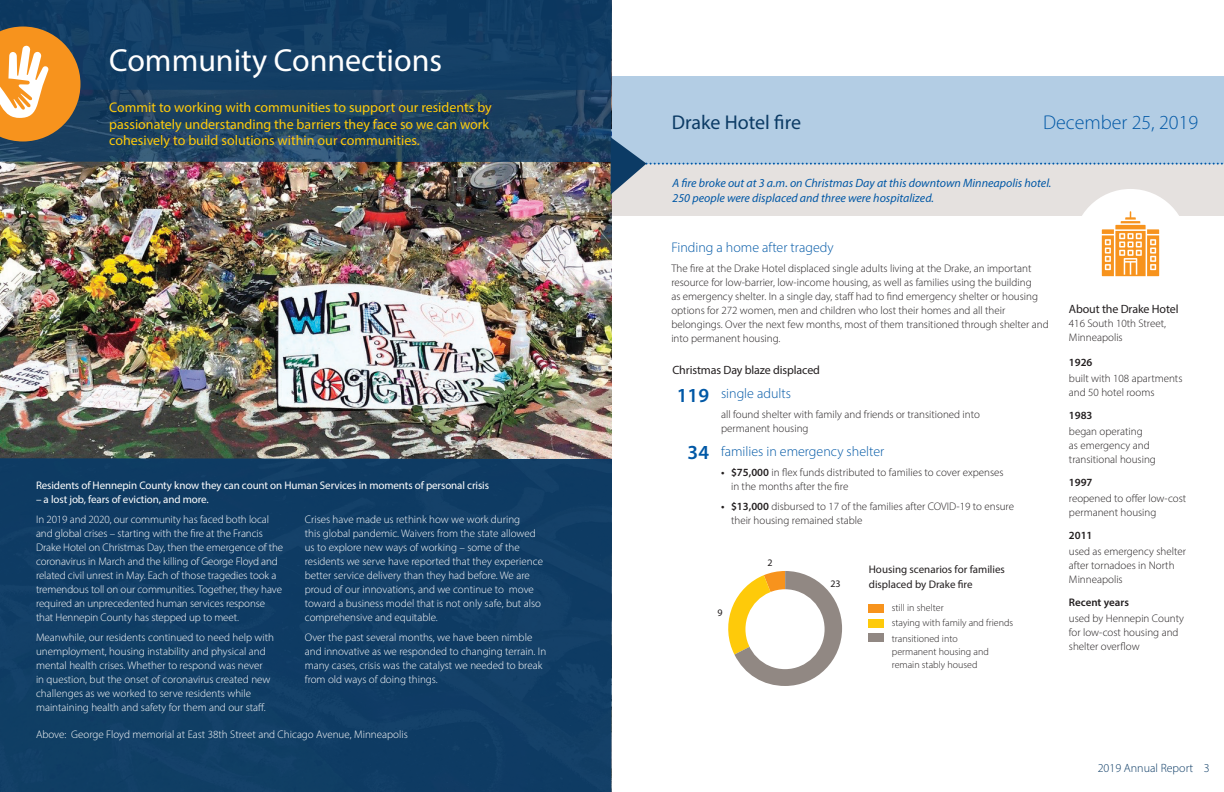
<style>
.page{position:relative;width:1224px;height:792px;background:#fff}
.page>*{position:absolute;margin:0;border:0;box-sizing:border-box;transform-origin:0 0}
.t1{font:32px "Myriad Pro";color:#fff}
.t2{font:300 20px "Myriad Pro";color:#0158a6}
.t3{font:20px "Myriad Pro";color:#0c3b65}
.t4{font:600 20px "Myriad Pro";color:#0158a6}
.t5{font:14px/16.8px "Myriad Pro";color:#feca0a}
.t6{font:300 14px "Myriad Pro";color:#0158a6}
.t7{font:italic 12px/15px "Myriad Pro";color:#0158a6}
.t8{font:12px "Myriad Pro";letter-spacing:-.01em;color:#231f20}
.t9{font:300 12px "Myriad Pro";color:#0c3b65}
.t10{font:300 11px/14px "Myriad Pro";color:#fff}
.t11{font:300 11px/14px "Myriad Pro";color:#231f20}
.t12{font:11px "Myriad Pro";letter-spacing:-.01em;color:#fff}
.t13{font:11px/15px "Myriad Pro";color:#231f20}
.t14{font:600 11px "Myriad Pro";color:#231f20}
.t15{font:300 10px/15.7px "Myriad Pro";color:#231f20}
.t16{font:10px "Myriad Pro";color:#231f20}
.s1{font-weight:600}
</style>
<div class="page">
<div style="left:609px;top:76px;width:615px;height:89px;background:#b3cde4"></div>
<div style="left:610px;top:165px;width:614px;height:51px;background:#e5e1df"></div>
<img style="left:0;top:162px;width:612px;height:296px">
<svg style="left:0;top:90px;width:612px;height:72px;background:#1f4261"></svg>
<div style="left:0;top:458px;width:612px;height:334px;background:#0f3c64"></div>
<div style="left:0;top:0;width:612px;height:90px;background:#123d64"></div>
<div style="left:1073px;top:189px;width:115px;height:115px;background:#fff;border-radius:50%"></div>
<svg style="left:611px;top:137px;width:613px;height:58px"></svg>
<svg style="left:1102px;top:211px;width:57px;height:65px"></svg>
<svg style="left:728px;top:571px;width:114px;height:115px"></svg>
<div style="left:745px;top:589px;width:80px;height:80px;background:#fff;border-radius:50%"></div>
<div style="left:869px;top:604px;width:15px;height:9px;background:#f7931d"></div>
<div style="left:869px;top:619px;width:15px;height:8px;background:#feca0a"></div>
<div style="left:869px;top:633px;width:15px;height:9px;background:#918883"></div>
<svg style="left:0;top:27px;width:80px;height:115px"></svg>
<h1 class="t1" style="left:109px;top:40px;width:334px">Community Connections</h1>
<p class="t5" style="left:109px;top:98px;width:384px">Commit to working with communities to support our residents by passionately understanding the barriers they face so we can work cohesively to build solutions within our communities.</p>
<p class="t12" style="left:36px;top:479px;width:455px">Residents of Hennepin County know they can count on Human Services in moments of personal crisis</p>
<p class="t12" style="left:36px;top:493px;width:174px">– a lost job, fears of eviction, and more.</p>
<p class="t10" style="left:36px;top:512px;width:249px">In 2019 and 2020, our community has faced both local and global crises – starting with the fire at the Francis Drake Hotel on Christmas Day, then the emergence of the coronavirus in March and the killing of George Floyd and related civil unrest in May. Each of those tragedies took a tremendous toll on our communities. Together, they have required an unprecedented human services response that Hennepin County has stepped up to meet.</p>
<p class="t10" style="left:36px;top:630px;width:240px">Meanwhile, our residents continued to need help with unemployment, housing instability and physical and mental health crises. Whether to respond was never<br>in question, but the onset of coronavirus created new challenges as we worked to serve residents while maintaining health and safety for them and our staff.</p>
<p class="t10" style="left:305px;top:512px;width:240px">Crises have made us rethink how we work during<br>this global pandemic. Waivers from the state allowed us to explore new ways of working – some of the residents we serve have reported that they experience better service delivery than they had before. We are proud of our innovations, and we continue to move toward a business model that is not only safe, but also comprehensive and equitable.</p>
<p class="t10" style="left:305px;top:630px;width:243px">Over the past several months, we have been nimble and innovative as we responded to changing terrain. In many cases, crisis was the catalyst we needed to break from old ways of doing things.</p>
<p class="t10" style="left:36px;top:727px;width:373px">Above: George Floyd memorial at East 38th Street and Chicago Avenue, Minneapolis</p>
<h2 class="t3" style="left:672px;top:110px;width:131px">Drake Hotel fire</h2>
<h2 class="t2" style="left:1043px;top:110px;width:157px">December 25, 2019</h2>
<p class="t7" style="left:672px;top:175px;width:381px">A fire broke out at 3 a.m. on Christmas Day at this downtown Minneapolis hotel.<br>250 people were displaced and three were hospitalized.</p>
<p class="t6" style="left:671px;top:239px;width:164px">Finding a home after tragedy</p>
<p class="t11" style="left:671px;top:262px;width:379px">The fire at the Drake Hotel displaced single adults living at the Drake, an important resource for low-barrier, low-income housing, as well as families using the building<br>as emergency shelter. In a single day, staff had to find emergency shelter or housing options for 272 women, men and children who lost their homes and all their belongings. Over the next few months, most of them transitioned through shelter and into permanent housing.</p>
<p class="t8" style="left:672px;top:362px;width:149px">Christmas Day blaze displaced</p>
<h2 class="t4" style="left:677px;top:383px;width:34px">119</h2>
<h2 class="t4" style="left:688px;top:439px;width:23px">34</h2>
<p class="t6" style="left:721px;top:385px;width:72px">single adults</p>
<p class="t11" style="left:721px;top:407px;width:260px">all found shelter with family and friends or transitioned into permanent housing</p>
<p class="t6" style="left:721px;top:443px;width:165px">families in emergency shelter</p>
<p class="t11" style="left:731px;top:466px;width:274px;text-indent:-10px"><span class="s1">• $75,000</span> in flex funds distributed to families to cover expenses in the months after the fire</p>
<p class="t11" style="left:731px;top:500px;width:285px;text-indent:-10px"><span class="s1">• $13,000</span> disbursed to 17 of the families after COVID-19 to ensure their housing remained stable</p>
<p class="t16" style="left:718px;top:606px;width:7px">9</p>
<p class="t16" style="left:768px;top:557px;width:7px">2</p>
<p class="t16" style="left:830px;top:577px;width:12px">23</p>
<p class="t13" style="left:869px;top:561px;width:138px">Housing scenarios for families displaced by Drake fire</p>
<p class="t15" style="left:892px;top:600px;width:123px">still in shelter<br>staying with family and friends transitioned into</p>
<p class="t15" style="left:892px;top:645px;width:99px;line-height:13px">permanent housing and remain stably housed</p>
<p class="t8" style="left:1069px;top:302px;width:111px">About the Drake Hotel</p>
<p class="t11" style="left:1069px;top:317px;width:99px">416 South 10th Street,<br>Minneapolis</p>
<p class="t14" style="left:1069px;top:356px;width:25px">1926</p>
<p class="t11" style="left:1069px;top:372px;width:115px">built with 108 apartments and 50 hotel rooms</p>
<p class="t14" style="left:1069px;top:409px;width:25px">1983</p>
<p class="t11" style="left:1069px;top:425px;width:88px">began operating<br>as emergency and transitional housing</p>
<p class="t14" style="left:1069px;top:476px;width:25px">1997</p>
<p class="t11" style="left:1069px;top:492px;width:119px">reopened to offer low-cost permanent housing</p>
<p class="t14" style="left:1069px;top:529px;width:25px">2011</p>
<p class="t11" style="left:1069px;top:545px;width:119px">used as emergency shelter after tornadoes in North<br>Minneapolis</p>
<p class="t14" style="left:1069px;top:596px;width:61px">Recent years</p>
<p class="t11" style="left:1069px;top:612px;width:117px">used by Hennepin County for low-cost housing and shelter overflow</p>
<p class="t9" style="left:1098px;top:761px;width:113px">2019 Annual Report 3</p>
</div>
